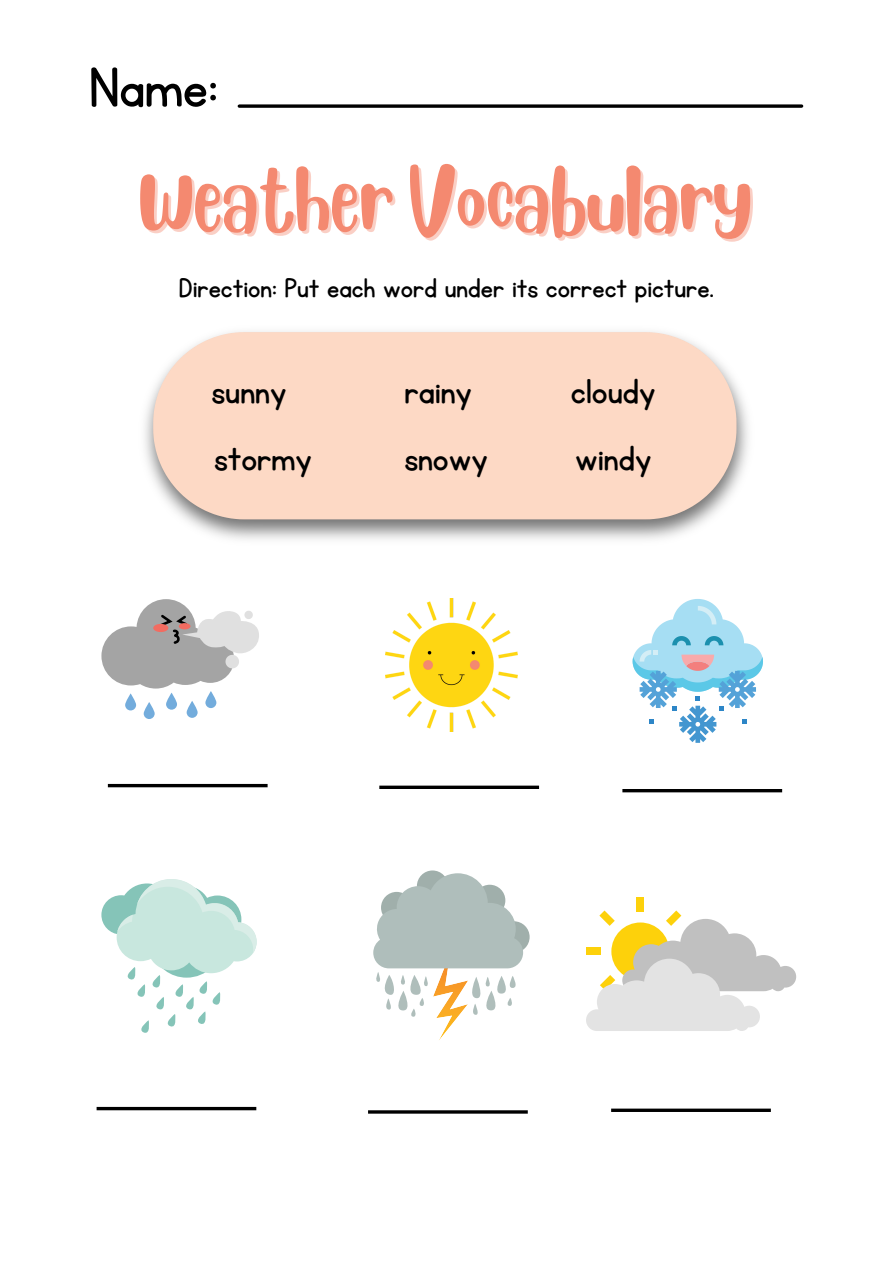
<style>
.page{position:relative;width:893px;height:1264px;background:#fff}
.page>*{position:absolute;margin:0;border:0;box-sizing:border-box;transform-origin:0 0}
.t1{font:64.65px "KG Primary Penmanship";color:#000}
.t2{font:63px "Blueberry";color:#f48970}
.t3{font:40.35px/67.3px "KG Primary Penmanship";color:#000}
.t4{font:31.5px "KG Primary Penmanship";color:#000}
</style>
<div class="page">
<svg style="left:239px;top:104px;width:562px;height:4px;background:#272727"></svg>
<div style="left:153px;top:332px;width:583px;height:187px;background:#fdd9c5"></div>
<img style="left:386px;top:599px;width:131px;height:132px">
<svg style="left:101px;top:599px;width:158px;height:89px"></svg>
<svg style="left:125px;top:693px;width:11px;height:17px"></svg>
<svg style="left:144px;top:702px;width:11px;height:17px"></svg>
<svg style="left:166px;top:692px;width:11px;height:17px"></svg>
<svg style="left:187px;top:700px;width:11px;height:18px"></svg>
<svg style="left:205px;top:691px;width:11px;height:17px"></svg>
<svg style="left:632px;top:599px;width:131px;height:143px"></svg>
<svg style="left:417px;top:870px;width:31px;height:31px"></svg>
<div style="left:498px;top:921px;width:31px;height:31px;background:#a0afab;border-radius:50%"></div>
<svg style="left:373px;top:873px;width:150px;height:167px"></svg>
<svg style="left:101px;top:879px;width:155px;height:153px"></svg>
<div style="left:636px;top:897px;width:8px;height:14px;background:#fdd10b"></div>
<svg style="left:586px;top:910px;width:210px;height:121px"></svg>
<hr style="left:108px;top:784px;width:159px;height:3px;background:#000">
<svg style="left:379px;top:785px;width:160px;height:4px"></svg>
<hr style="left:622px;top:789px;width:160px;height:3px;background:#000">
<svg style="left:97px;top:1106px;width:159px;height:4px"></svg>
<hr style="left:368px;top:1110px;width:159px;height:3px;background:#000">
<hr style="left:611px;top:1108px;width:159px;height:3px;background:#000">
<h1 class="t1" style="left:89px;top:56px;width:130px">Name:</h1>
<h2 class="t2" style="left:139px;top:155px;width:615px">Weather Vocabulary</h2>
<p class="t4" style="left:178px;top:273px;width:536px">Direction: Put each word under its correct picture.</p>
<p class="t3" style="left:212px;top:359px;width:76px">sunny</p>
<p class="t3" style="left:404px;top:359px;width:85px">rainy snowy</p>
<p class="t3" style="left:571px;top:359px;width:86px">cloudy windy</p>
<p class="t3" style="left:214px;top:426px;width:99px">stormy</p>
</div>
